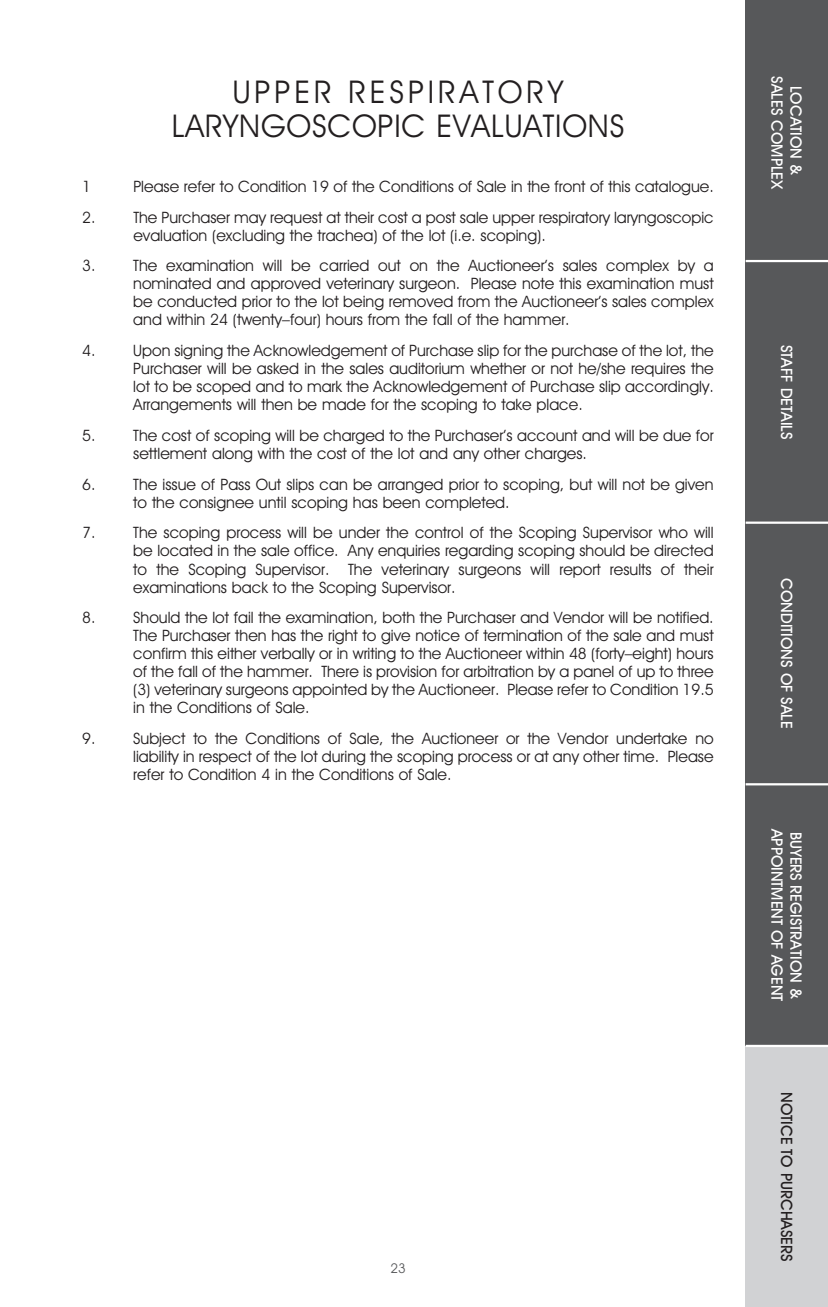
<style>
.page{position:relative;width:828px;height:1307px;background:#fff}
.page>*{position:absolute;margin:0;border:0;box-sizing:border-box;transform-origin:0 0}
.t1{font:31.5px/33.8px "Avant Garde IT Cby BT";letter-spacing:.025em;color:#231f20;text-align:center}
.t2{font:15.75px/18px "Avant Garde IT Cby BT";color:#231f20;text-align:justify}
.t3{font:500 15.75px/18.9px "Avant Garde IT Cby BT";color:#fff;text-align:center}
.t4{font:500 15.75px "Avant Garde IT Cby BT";color:#231f20}
.t5{font:13.5px "Avant Garde IT Cby BT";color:#57585a}
</style>
<div class="page">
<div style="left:746px;top:0;width:82px;height:261px;background:#57585a"></div>
<div style="left:746px;top:261px;width:82px;height:261px;background:#57585a"></div>
<div style="left:746px;top:522px;width:82px;height:262px;background:#57585a"></div>
<div style="left:746px;top:784px;width:82px;height:261px;background:#57585a"></div>
<div style="left:746px;top:1045px;width:82px;height:261px;background:#d1d2d4"></div>
<hr style="left:746px;top:260px;width:82px;height:2px;background:#fff">
<hr style="left:746px;top:521px;width:82px;height:3px;background:#fff">
<hr style="left:746px;top:783px;width:82px;height:2px;background:#fff">
<hr style="left:746px;top:1044px;width:82px;height:3px;background:#fff">
<h1 class="t1" style="left:172px;top:75px;width:454px">UPPER RESPIRATORY<br>LARYNGOSCOPIC EVALUATIONS</h1>
<p class="t2" style="left:82px;top:177px;width:10px">1</p>
<p class="t2" style="left:133px;top:177px;width:582px">Please refer to Condition 19 of the Conditions of Sale in the front of this catalogue.</p>
<p class="t2" style="left:133px;top:208px;width:582px;text-indent:-51px">2. The Purchaser may request at their cost a post sale upper respiratory laryngoscopic evaluation (excluding the trachea) of the lot (i.e. scoping).</p>
<p class="t2" style="left:133px;top:256px;width:582px;text-indent:-51px">3. The examination will be carried out on the Auctioneer’s sales complex by a nominated and approved veterinary surgeon. Please note this examination must be conducted prior to the lot being removed from the Auctioneer’s sales complex and within 24 (twenty–four) hours from the fall of the hammer.</p>
<p class="t2" style="left:133px;top:341px;width:582px;text-indent:-51px">4. Upon signing the Acknowledgement of Purchase slip for the purchase of the lot, the Purchaser will be asked in the sales auditorium whether or not he/she requires the lot to be scoped and to mark the Acknowledgement of Purchase slip accordingly.<br>Arrangements will then be made for the scoping to take place.</p>
<p class="t2" style="left:133px;top:426px;width:582px;text-indent:-51px">5. The cost of scoping will be charged to the Purchaser’s account and will be due for settlement along with the cost of the lot and any other charges.</p>
<p class="t2" style="left:133px;top:475px;width:582px;text-indent:-51px">6. The issue of Pass Out slips can be arranged prior to scoping, but will not be given to the consignee until scoping has been completed.</p>
<p class="t2" style="left:133px;top:523px;width:582px;text-indent:-51px">7. The scoping process will be under the control of the Scoping Supervisor who will be located in the sale office. Any enquiries regarding scoping should be directed to the Scoping Supervisor. The veterinary surgeons will report results of their examinations back to the Scoping Supervisor.</p>
<p class="t2" style="left:133px;top:608px;width:582px;text-indent:-51px">8. Should the lot fail the examination, both the Purchaser and Vendor will be notified.<br>The Purchaser then has the right to give notice of termination of the sale and must confirm this either verbally or in writing to the Auctioneer within 48 (forty–eight) hours of the fall of the hammer. There is provision for arbitration by a panel of up to three (3) veterinary surgeons appointed by the Auctioneer. Please refer to Condition 19.5 in the Conditions of Sale.</p>
<p class="t2" style="left:133px;top:729px;width:582px;text-indent:-51px">9. Subject to the Conditions of Sale, the Auctioneer or the Vendor undertake no liability in respect of the lot during the scoping process or at any other time. Please refer to Condition 4 in the Conditions of Sale.</p>
<p class="t5" style="left:390px;top:1259px;width:17px">23</p>
<p class="t3" style="left:806px;top:76px;width:115px;rotate:90deg">LOCATION &amp;<br>SALES COMPLEX</p>
<p class="t3" style="left:796px;top:344px;width:96px;rotate:90deg">STAFF DETAILS</p>
<p class="t3" style="left:796px;top:578px;width:152px;rotate:90deg">CONDITIONS OF SALE</p>
<p class="t3" style="left:806px;top:829px;width:174px;text-align:left;rotate:90deg">BUYERS REGISTRATION &amp;<br>APPOINTMENT OF AGENT</p>
<p class="t4" style="left:796px;top:1091px;width:171px;rotate:90deg">NOTICE TO PURCHASERS</p>
</div>
